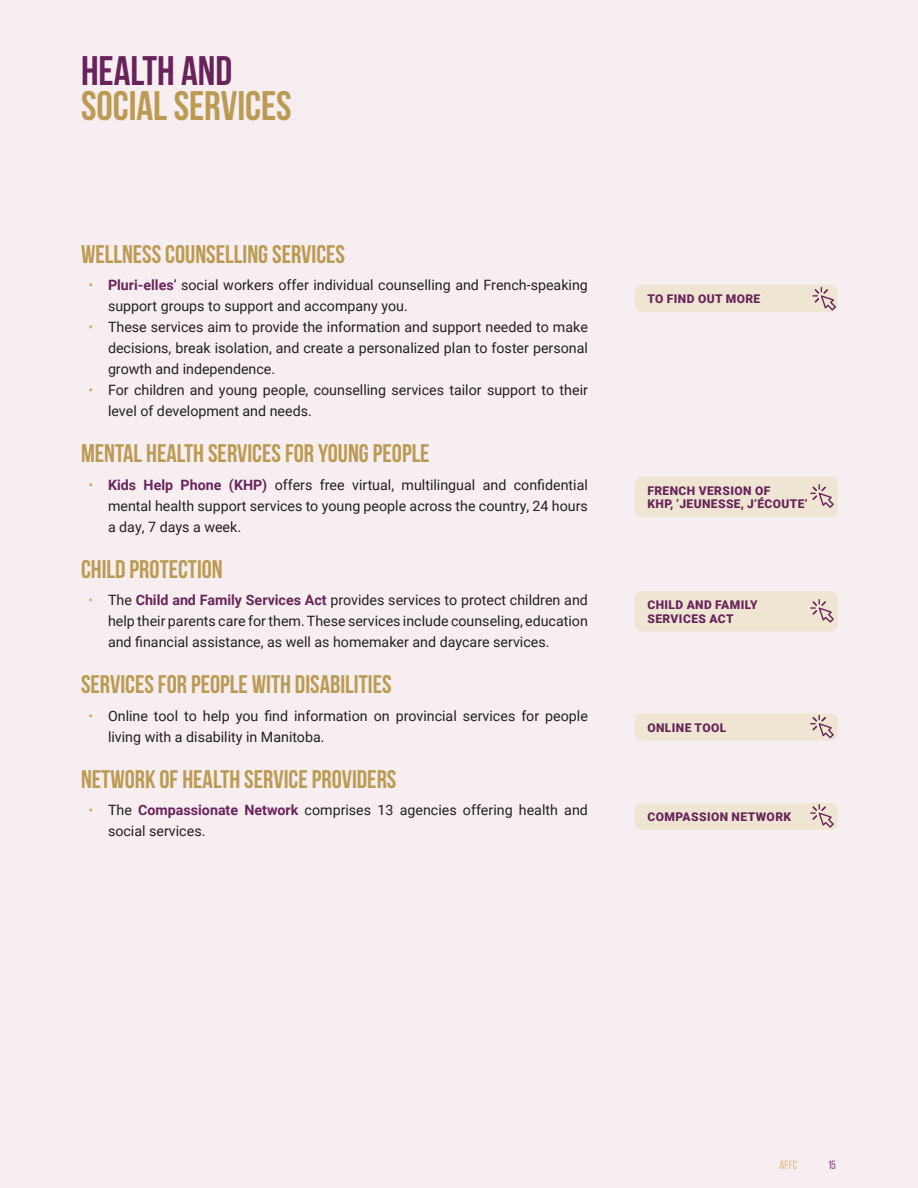
<style>
.page{position:relative;width:918px;height:1188px;background:#f7eef1}
.page>*{position:absolute;margin:0;border:0;box-sizing:border-box;transform-origin:0 0}
.Paragraph_Style_6{font:700 41.25px "Bebas Neue";color:#bb9b53}
.Paragraph_Style_6-2{font:700 41.25px "Bebas Neue";color:#68235a}
.Subtitle_1{font:700 25.5px "Bebas Neue";color:#bb9b53}
.t1{font:14.25px/21px "Roboto";color:#231f20}
.Text_Pour_lien{font:900 12px "Roboto";letter-spacing:.035em;color:#69245b}
.t2{font:12px "Bebas Neue";color:#d2ae5d}
.t3{font:12px "Bebas Neue";color:#69245b}
.s1{color:#d2ae5d}
.s2{font-weight:700;color:#69245b}
</style>
<div class="page">
<div style="left:635px;top:285px;width:203px;height:27px;background:#eee6d3;border-radius:7px"></div>
<svg style="left:812px;top:287px;width:24px;height:24px"></svg>
<div style="left:635px;top:477px;width:203px;height:40px;background:#eee6d3;border-radius:7px"></div>
<div style="left:635px;top:591px;width:203px;height:41px;background:#eee6d3;border-radius:7px"></div>
<div style="left:635px;top:714px;width:203px;height:27px;background:#eee6d3;border-radius:7px"></div>
<div style="left:635px;top:803px;width:203px;height:27px;background:#eee6d3;border-radius:7px"></div>
<svg style="left:810px;top:484px;width:24px;height:24px"></svg>
<svg style="left:810px;top:599px;width:24px;height:24px"></svg>
<svg style="left:810px;top:715px;width:24px;height:23px"></svg>
<svg style="left:810px;top:804px;width:24px;height:24px"></svg>
<p class="Paragraph_Style_6-2" style="left:81px;top:48px;width:153px">HEALTH AND</p>
<p class="Paragraph_Style_6" style="left:81px;top:83px;width:212px">SOCIAL SERVICES</p>
<p class="Subtitle_1" style="left:81px;top:240px;width:266px">WELLNESS COUNSELLING SERVICES</p>
<p class="t1" style="left:108px;top:274px;width:481px;text-indent:-20px"><span class="s1">•</span> <span class="s2">Pluri-elles</span>’ social workers offer individual counselling and French-speaking support groups to support and accompany you.</p>
<p class="t1" style="left:108px;top:316px;width:481px;text-align:justify;text-indent:-20px"><span class="s1">•</span> These services aim to provide the information and support needed to make decisions, break isolation, and create a personalized plan to foster personal growth and independence.</p>
<p class="t1" style="left:108px;top:379px;width:481px;text-indent:-20px"><span class="s1">•</span> For children and young people, counselling services tailor support to their level of development and needs.</p>
<p class="Subtitle_1" style="left:81px;top:439px;width:350px">MENTAL HEALTH SERVICES FOR YOUNG PEOPLE</p>
<p class="t1" style="left:108px;top:474px;width:481px;text-align:justify;text-indent:-20px"><span class="s1">•</span> <span class="s2">Kids Help Phone (KHP)</span> offers free virtual, multilingual and confidential mental health support services to young people across the country, 24 hours a day, 7 days a week.</p>
<p class="Subtitle_1" style="left:81px;top:555px;width:143px">CHILD PROTECTION</p>
<p class="t1" style="left:108px;top:589px;width:481px;text-align:justify;text-indent:-20px"><span class="s1">•</span> The <span class="s2">Child and Family Services Act</span> provides services to protect children and help their parents care for them. These services include counseling, education and financial assistance, as well as homemaker and daycare services.</p>
<p class="Subtitle_1" style="left:81px;top:670px;width:312px">SERVICES FOR PEOPLE WITH DISABILITIES</p>
<p class="t1" style="left:108px;top:705px;width:481px;text-indent:-20px"><span class="s1">•</span> Online tool to help you find information on provincial services for people living with a disability in Manitoba.</p>
<p class="Subtitle_1" style="left:81px;top:765px;width:317px">NETWORK OF HEALTH SERVICE PROVIDERS</p>
<p class="t1" style="left:108px;top:799px;width:481px;text-indent:-20px"><span class="s1">•</span> The <span class="s2">Compassionate Network</span> comprises 13 agencies offering health and social services.</p>
<p class="Text_Pour_lien" style="left:647px;top:290px;width:114px">TO FIND OUT MORE</p>
<p class="Text_Pour_lien" style="left:647px;top:482px;width:124px">FRENCH VERSION OF</p>
<p class="Text_Pour_lien" style="left:647px;top:496px;width:162px">KHP, ’JEUNESSE, J’ÉCOUTE’</p>
<p class="Text_Pour_lien" style="left:647px;top:596px;width:112px">CHILD AND FAMILY</p>
<p class="Text_Pour_lien" style="left:647px;top:610px;width:88px">SERVICES ACT</p>
<p class="Text_Pour_lien" style="left:647px;top:719px;width:80px">ONLINE TOOL</p>
<p class="Text_Pour_lien" style="left:647px;top:808px;width:145px">COMPASSION NETWORK</p>
<p class="t2" style="left:780px;top:1158px;width:19px">Affc</p>
<p class="t3" style="left:827px;top:1158px;width:10px">15</p>
</div>
